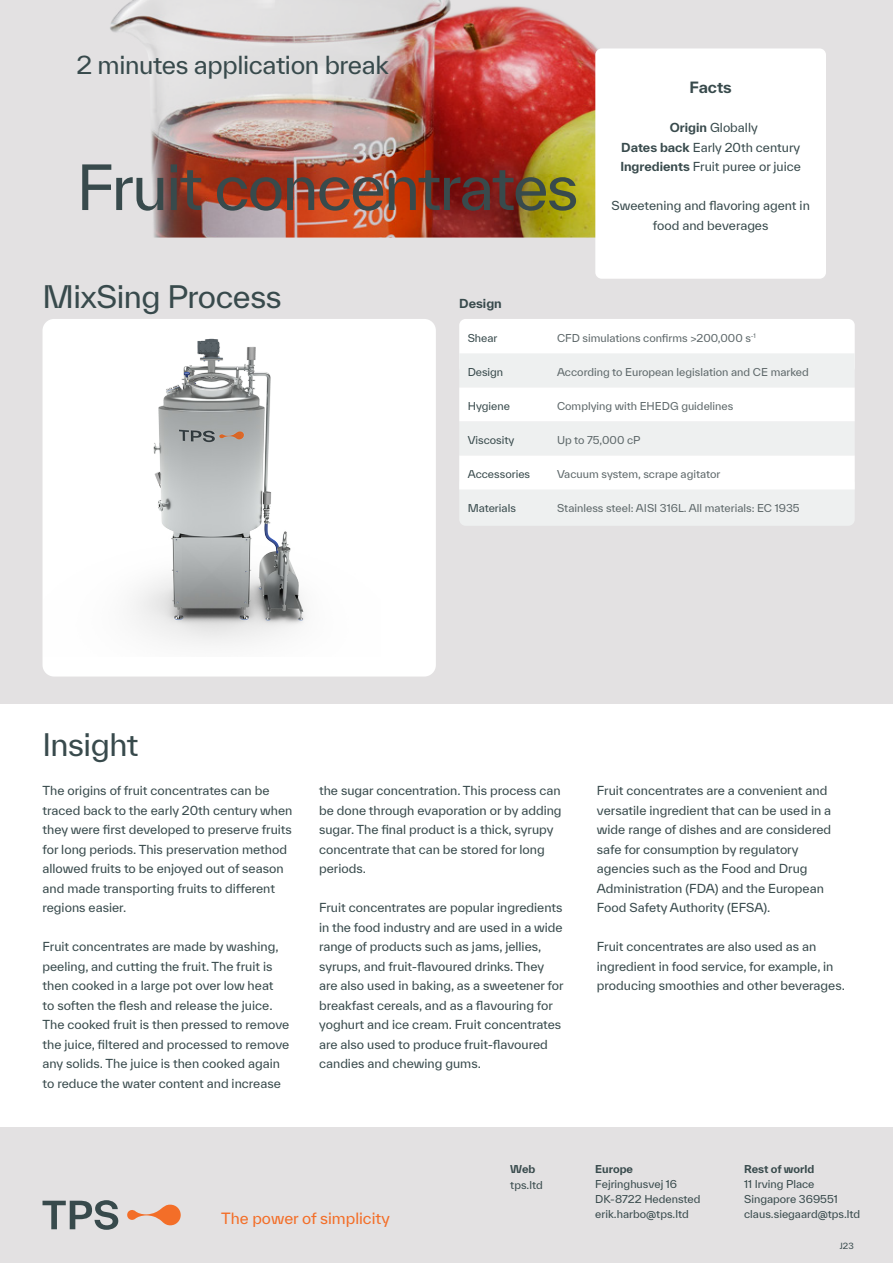
<style>
.page{position:relative;width:893px;height:1263px;background:#fff}
.page>*{position:absolute;margin:0;border:0;box-sizing:border-box;transform-origin:0 0}
.t1{font:60px "TWK Everett";letter-spacing:-.03em;color:#384a4c}
.t2{font:30px "TWK Everett";letter-spacing:-.015em;color:#384a4c}
.Sub_headling{font:24px "TWK Everett";letter-spacing:-.015em;color:#384a4c}
.t3{font:15px "TWK Everett";color:#f36e28}
.Body_copy_8pt{font:700 15px "TWK Everett";letter-spacing:-.005em;color:#384a4c}
.Body_copy_8pt-2{font:12px/19.5px "TWK Everett";color:#384a4c}
.t4{font:700 12px "TWK Everett";color:#384a4c}
.t5{font:10.5px "TWK Everett";color:#5e686a}
.t6{font:10.5px/15px "TWK Everett";color:#384a4c}
.t7{font:700 10.5px "TWK Everett";color:#384a4c}
.t8{font:8.25px "TWK Everett";color:#384a4c}
.s1{font-weight:700}
</style>
<div class="page">
<div style="left:0;top:1127px;width:893px;height:136px;background:#e3e1e2"></div>
<svg style="left:43px;top:1200px;width:75px;height:30px"></svg>
<svg style="left:127px;top:1204px;width:54px;height:21px"></svg>
<div style="left:0;top:0;width:893px;height:704px;background:#e3e1e2"></div>
<div style="left:43px;top:319px;width:393px;height:357px;background:#fff;border-radius:12px"></div>
<img style="left:43px;top:319px;width:263px;height:326px">
<div style="left:459px;top:319px;width:396px;height:55px;background:#fff;border-radius:6px"></div>
<div style="left:459px;top:477px;width:396px;height:49px;background:#eef0f0;border-radius:6px"></div>
<svg style="left:459px;top:353px;width:396px;height:136px"></svg>
<img style="left:110px;top:0;width:488px;height:238px">
<div style="left:595px;top:48px;width:231px;height:231px;background:#fff;border-radius:6px"></div>
<p class="Sub_headling" style="left:77px;top:48px;width:314px">2 minutes application break</p>
<p class="t1" style="left:77px;top:146px;width:504px">Fruit concentrates</p>
<h2 class="t2" style="left:43px;top:275px;width:241px">MixSing Process</h2>
<p class="t4" style="left:459px;top:294px;width:44px">Design</p>
<p class="Body_copy_8pt" style="left:689px;top:77px;width:44px">Facts</p>
<p class="Body_copy_8pt-2" style="left:670px;top:118px;width:89px"><span class="s1">Origin</span> Globally</p>
<p class="Body_copy_8pt-2" style="left:621px;top:137px;width:180px"><span class="s1">Dates back</span> Early 20th century</p>
<p class="Body_copy_8pt-2" style="left:620px;top:157px;width:182px"><span class="s1">Ingredients</span> Fruit puree or juice</p>
<p class="Body_copy_8pt-2" style="left:611px;top:196px;width:200px;text-align:center">Sweetening and flavoring agent in food and beverages</p>
<p class="t6" style="left:468px;top:330px;width:31px">Shear</p>
<p class="t5" style="left:557px;top:330px;width:200px">CFD simulations confirms &gt;200,000 s<sup>-1</sup></p>
<p class="t6" style="left:468px;top:364px;width:37px">Design</p>
<p class="t5" style="left:557px;top:364px;width:253px">According to European legislation and CE marked</p>
<p class="t6" style="left:468px;top:398px;width:44px">Hygiene</p>
<p class="t5" style="left:557px;top:398px;width:178px">Complying with EHEDG guidelines</p>
<p class="t6" style="left:468px;top:432px;width:48px">Viscosity</p>
<p class="t5" style="left:557px;top:432px;width:85px">Up to 75,000 cP</p>
<p class="t6" style="left:468px;top:466px;width:64px">Accessories</p>
<p class="t5" style="left:557px;top:466px;width:165px">Vacuum system, scrape agitator</p>
<p class="t6" style="left:468px;top:500px;width:50px">Materials</p>
<p class="t5" style="left:557px;top:500px;width:244px">Stainless steel: AISI 316L. All materials: EC 1935</p>
<h2 class="t2" style="left:43px;top:724px;width:98px">Insight</h2>
<p class="Body_copy_8pt-2" style="left:43px;top:781px;width:251px">The origins of fruit concentrates can be traced back to the early 20th century when they were first developed to preserve fruits for long periods. This preservation method allowed fruits to be enjoyed out of season and made transporting fruits to different regions easier.</p>
<p class="Body_copy_8pt-2" style="left:43px;top:937px;width:248px">Fruit concentrates are made by washing, peeling, and cutting the fruit. The fruit is then cooked in a large pot over low heat<br>to soften the flesh and release the juice.<br>The cooked fruit is then pressed to remove the juice, filtered and processed to remove any solids. The juice is then cooked again to reduce the water content and increase</p>
<p class="Body_copy_8pt-2" style="left:319px;top:781px;width:244px">the sugar concentration. This process can be done through evaporation or by adding sugar. The final product is a thick, syrupy concentrate that can be stored for long periods.</p>
<p class="Body_copy_8pt-2" style="left:319px;top:898px;width:246px">Fruit concentrates are popular ingredients in the food industry and are used in a wide range of products such as jams, jellies, syrups, and fruit-flavoured drinks. They are also used in baking, as a sweetener for breakfast cereals, and as a flavouring for yoghurt and ice cream. Fruit concentrates are also used to produce fruit-flavoured candies and chewing gums.</p>
<p class="Body_copy_8pt-2" style="left:597px;top:781px;width:236px">Fruit concentrates are a convenient and versatile ingredient that can be used in a wide range of dishes and are considered safe for consumption by regulatory agencies such as the Food and Drug Administration (FDA) and the European Food Safety Authority (EFSA).</p>
<p class="Body_copy_8pt-2" style="left:597px;top:937px;width:250px">Fruit concentrates are also used as an ingredient in food service, for example, in producing smoothies and other beverages.</p>
<p class="t3" style="left:221px;top:1208px;width:170px">The power of simplicity</p>
<p class="t7" style="left:510px;top:1161px;width:27px">Web</p>
<p class="t6" style="left:510px;top:1177px;width:34px">tps.ltd</p>
<p class="t7" style="left:595px;top:1161px;width:39px">Europe</p>
<p class="t6" style="left:595px;top:1176px;width:107px">Fejringhusvej 16<br>DK-8722 Hedensted erik.harbo@tps.ltd</p>
<p class="t7" style="left:744px;top:1161px;width:72px">Rest of world</p>
<p class="t6" style="left:744px;top:1176px;width:118px">11 Irving Place<br>Singapore 369551 claus.siegaard@tps.ltd</p>
<p class="t8" style="left:840px;top:1240px;width:15px">J23</p>
</div>
